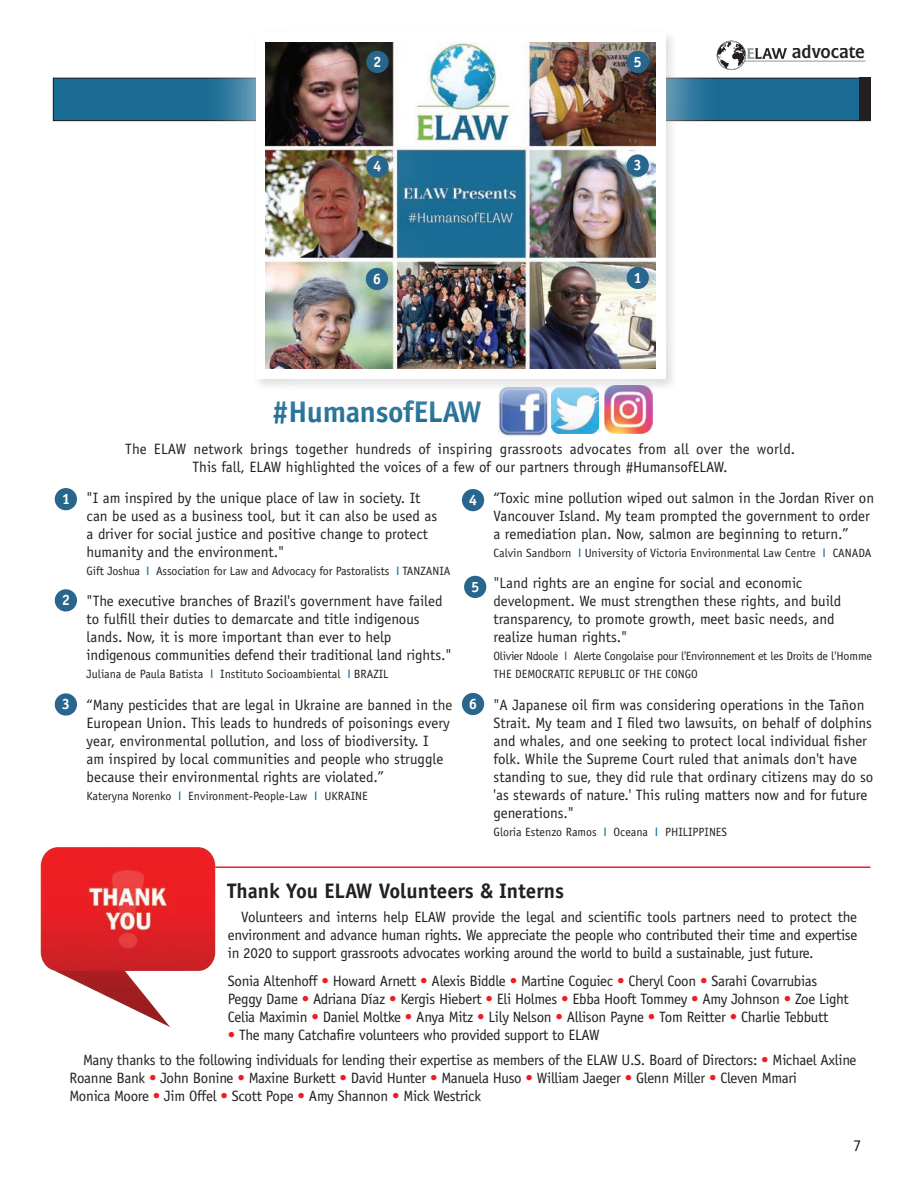
<style>
.page{position:relative;width:918px;height:1188px;background:#fff}
.page>*{position:absolute;margin:0;border:0;box-sizing:border-box;transform-origin:0 0}
.t1{font:700 30px "Officina Sans";letter-spacing:-.01em;color:#1c6b93}
.Body_copy{font:700 21px "Officina Sans";color:#231f20}
.t2{font:18px "Flare Gothic Regular DTC";color:#231f20}
.t3{font:16.5px "Officina Sans";color:#231f20}
.Body_copy-2{font:15px/18px "Officina Sans";color:#231f20}
.Body_copy-3{font:15px/18px "Officina Sans";letter-spacing:-.02em;color:#231f20}
.Body_copy-4{font:700 15px "Officina Sans";color:#fff}
.Body_copy-5{font:12px "Officina Sans";color:#231f20}
.Body_copy-6{font:12px/18px "Officina Sans";letter-spacing:-.02em;color:#231f20}
.s1{font-family:"Akzidenz Grotesk BE";color:#196b94}
.s2{color:#ee1d23}
</style>
<div class="page">
<div style="left:53px;top:78px;width:810px;height:43px;background:#196b94"></div>
<hr style="left:53px;top:120px;width:817px;height:1px;background:#231f20">
<div style="left:55px;top:589px;width:22px;height:23px;background:#28668e;border-radius:50%"></div>
<div style="left:55px;top:693px;width:22px;height:23px;background:#28668e;border-radius:50%"></div>
<div style="left:55px;top:488px;width:22px;height:22px;background:#28668e;border-radius:50%"></div>
<div style="left:462px;top:489px;width:22px;height:22px;background:#28668e;border-radius:50%"></div>
<div style="left:859px;top:78px;width:11px;height:43px;background:#231f20"></div>
<hr style="left:744px;top:61px;width:122px;height:1px;background:#939598">
<div style="left:717px;top:41px;width:29px;height:28px;background:#8b9998;border-radius:14px"></div>
<div style="left:717px;top:41px;width:29px;height:29px;border:1px solid #939598;border-radius:50%"></div>
<svg style="left:722px;top:42px;width:65px;height:27px"></svg>
<div style="left:8px;top:50px;width:91px;height:99px;background:#fff;opacity:.75"></div>
<hr style="left:53px;top:78px;width:1px;height:43px;background:#231f20">
<div style="left:462px;top:693px;width:22px;height:22px;background:#28668e;border-radius:50%"></div>
<div style="left:464px;top:576px;width:22px;height:22px;background:#28668e;border-radius:50%"></div>
<hr style="left:53px;top:78px;width:818px;height:1px;background:#231f20">
<div style="left:199px;top:0;width:523px;height:436px;background:#fff;opacity:.75"></div>
<div style="left:256px;top:32px;width:409px;height:347px;background:#fff"></div>
<img style="left:266px;top:43px;width:390px;height:326px">
<div style="left:313px;top:216px;width:127px;height:126px;background:#fff;opacity:.75"></div>
<div style="left:366px;top:268px;width:22px;height:22px;background:#28668e;border-radius:50%"></div>
<div style="left:574px;top:0;width:127px;height:125px;background:#fff;opacity:.75"></div>
<div style="left:627px;top:51px;width:22px;height:22px;background:#28668e;border-radius:50%"></div>
<div style="left:574px;top:214px;width:127px;height:127px;background:#fff;opacity:.75"></div>
<div style="left:627px;top:267px;width:22px;height:22px;background:#28668e;border-radius:50%"></div>
<div style="left:314px;top:0;width:127px;height:125px;background:#fff;opacity:.75"></div>
<div style="left:366px;top:51px;width:23px;height:22px;background:#28668e;border-radius:50%"></div>
<div style="left:574px;top:102px;width:127px;height:127px;background:#fff;opacity:.75"></div>
<div style="left:627px;top:154px;width:22px;height:23px;background:#28668e;border-radius:50%"></div>
<div style="left:314px;top:103px;width:127px;height:127px;background:#fff;opacity:.75"></div>
<div style="left:366px;top:156px;width:23px;height:22px;background:#28668e;border-radius:50%"></div>
<hr style="left:205px;top:866px;width:665px;height:2px;background:#ee1d23">
<img style="left:40px;top:847px;width:187px;height:180px">
<p class="Body_copy-4" style="left:373px;top:52px;width:10px">2</p>
<p class="Body_copy-4" style="left:634px;top:52px;width:10px">5</p>
<p class="Body_copy-4" style="left:373px;top:157px;width:10px">4</p>
<p class="Body_copy-4" style="left:634px;top:156px;width:10px">3</p>
<p class="Body_copy-4" style="left:373px;top:269px;width:10px">6</p>
<p class="Body_copy-4" style="left:634px;top:268px;width:10px">1</p>
<p class="t2" style="left:792px;top:42px;width:74px">advocate</p>
<p class="t1" style="left:272px;top:393px;width:211px">#HumansofELAW</p>
<p class="Body_copy-2" style="left:125px;top:439px;width:671px;text-align:center">The ELAW network brings together hundreds of inspiring grassroots advocates from all over the world.<br>This fall, ELAW highlighted the voices of a few of our partners through #HumansofELAW.</p>
<p class="Body_copy-4" style="left:62px;top:489px;width:10px">1</p>
<p class="Body_copy-2" style="left:87px;top:488px;width:335px">"I am inspired by the unique place of law in society. It</p>
<p class="Body_copy-4" style="left:469px;top:490px;width:10px">4</p>
<p class="Body_copy-2" style="left:87px;top:506px;width:352px">can be used as a business tool, but it can also be used as a driver for social justice and positive change to protect humanity and the environment."</p>
<p class="Body_copy-5" style="left:87px;top:563px;width:365px">Gift Joshua <span class="s1">I</span> Association for Law and Advocacy for Pastoralists <span class="s1">I</span> TANZANIA</p>
<p class="Body_copy-2" style="left:87px;top:592px;width:366px">"The executive branches of Brazil's government have failed to fulfill their duties to demarcate and title indigenous lands. Now, it is more important than ever to help indigenous communities defend their traditional land rights."</p>
<p class="Body_copy-5" style="left:87px;top:667px;width:304px">Juliana de Paula Batista <span class="s1">I</span> Instituto Socioambiental <span class="s1">I</span> BRAZIL</p>
<p class="Body_copy-2" style="left:87px;top:695px;width:367px">“Many pesticides that are legal in Ukraine are banned in the European Union. This leads to hundreds of poisonings every year, environmental pollution, and loss of biodiversity. I<br>am inspired by local communities and people who struggle because their environmental rights are violated.”</p>
<p class="Body_copy-5" style="left:87px;top:788px;width:282px">Kateryna Norenko <span class="s1">I</span> Environment-People-Law <span class="s1">I</span> UKRAINE</p>
<p class="Body_copy-4" style="left:471px;top:577px;width:10px">5</p>
<p class="Body_copy-4" style="left:62px;top:591px;width:10px">2</p>
<p class="Body_copy-4" style="left:469px;top:694px;width:10px">6</p>
<p class="Body_copy-4" style="left:62px;top:695px;width:10px">3</p>
<p class="Body_copy-2" style="left:494px;top:489px;width:382px">“Toxic mine pollution wiped out salmon in the Jordan River on<br>Vancouver Island. My team prompted the government to order a remediation plan. Now, salmon are beginning to return.”</p>
<p class="Body_copy-5" style="left:494px;top:546px;width:380px">Calvin Sandborn <span class="s1">I</span> University of Victoria Environmental Law Centre <span class="s1">I</span> CANADA</p>
<p class="Body_copy-2" style="left:494px;top:574px;width:349px">"Land rights are an engine for social and economic development. We must strengthen these rights, and build transparency, to promote growth, meet basic needs, and realize human rights."</p>
<p class="Body_copy-6" style="left:494px;top:647px;width:380px">Olivier Ndoole <span class="s1">I</span> Alerte Congolaise pour l'Environnement et les Droits de l'Homme<br>THE DEMOCRATIC REPUBLIC OF THE CONGO</p>
<p class="Body_copy-2" style="left:494px;top:696px;width:381px">"A Japanese oil firm was considering operations in the Tañon Strait. My team and I filed two lawsuits, on behalf of dolphins and whales, and one seeking to protect local individual fisher folk. While the Supreme Court ruled that animals don't have standing to sue, they did rule that ordinary citizens may do so 'as stewards of nature.' This ruling matters now and for future generations."</p>
<p class="Body_copy-5" style="left:494px;top:825px;width:235px">Gloria Estenzo Ramos <span class="s1">I</span> Oceana <span class="s1">I</span> PHILIPPINES</p>
<p class="Body_copy" style="left:227px;top:878px;width:338px">Thank You ELAW Volunteers &amp; Interns</p>
<p class="Body_copy-2" style="left:228px;top:908px;width:631px;text-align:justify;text-indent:14px">Volunteers and interns help ELAW provide the legal and scientific tools partners need to protect the environment and advance human rights. We appreciate the people who contributed their time and expertise in 2020 to support grassroots advocates working around the world to build a sustainable, just future.</p>
<p class="Body_copy-3" style="left:228px;top:972px;width:591px">Sonia Altenhoff <span class="s2">•</span> Howard Arnett <span class="s2">•</span> Alexis Biddle <span class="s2">•</span> Martine Coguiec <span class="s2">•</span> Cheryl Coon <span class="s2">•</span> Sarahi Covarrubias</p>
<p class="Body_copy-3" style="left:228px;top:990px;width:623px">Peggy Dame <span class="s2">•</span> Adriana Díaz <span class="s2">•</span> Kergis Hiebert <span class="s2">•</span> Eli Holmes <span class="s2">•</span> Ebba Hooft Tommey <span class="s2">•</span> Amy Johnson <span class="s2">•</span> Zoe Light<br>Celia Maximin <span class="s2">•</span> Daniel Moltke <span class="s2">•</span> Anya Mitz <span class="s2">•</span> Lily Nelson <span class="s2">•</span> Allison Payne <span class="s2">•</span> Tom Reitter <span class="s2">•</span> Charlie Tebbutt</p>
<p class="Body_copy-3" style="left:228px;top:1026px;width:373px"><span class="s2">•</span> The many Catchafire volunteers who provided support to ELAW</p>
<p class="Body_copy-3" style="left:70px;top:1051px;width:788px;text-indent:14px">Many thanks to the following individuals for lending their expertise as members of the ELAW U.S. Board of Directors: <span class="s2">•</span> Michael Axline<br>Roanne Bank <span class="s2">•</span> John Bonine <span class="s2">•</span> Maxine Burkett <span class="s2">•</span> David Hunter <span class="s2">•</span> Manuela Huso <span class="s2">•</span> William Jaeger <span class="s2">•</span> Glenn Miller <span class="s2">•</span> Cleven Mmari</p>
<p class="Body_copy-3" style="left:70px;top:1087px;width:413px">Monica Moore <span class="s2">•</span> Jim Offel <span class="s2">•</span> Scott Pope <span class="s2">•</span> Amy Shannon <span class="s2">•</span> Mick Westrick</p>
<p class="t3" style="left:853px;top:1135px;width:10px">7</p>
</div>
